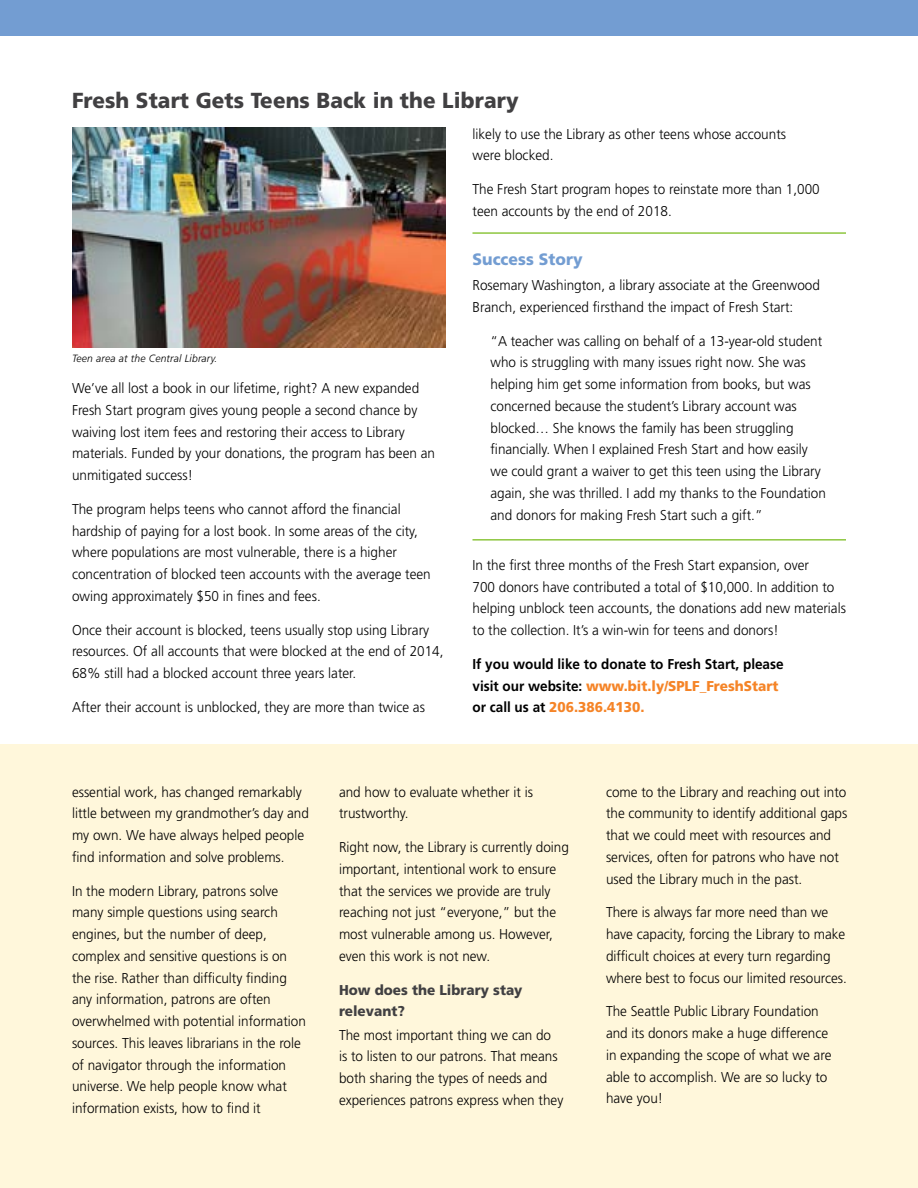
<style>
.page{position:relative;width:918px;height:1188px;background:#fff}
.page>*{position:absolute;margin:0;border:0;box-sizing:border-box;transform-origin:0 0}
.t1{font:900 21.75px "Frutiger LT Std";letter-spacing:.005em;color:#414042;scale:.95 1}
.t2{font:900 16.5px "Frutiger LT Std";letter-spacing:.005em;color:#739dd2;scale:.95 1}
.t3{font:300 14.25px/21.8px "Frutiger LT Std";color:#000;scale:.95 1}
.t4{font:700 14.25px/21.8px "Frutiger LT Std";color:#000;scale:.95 1}
.t5{font:900 14.25px/21.8px "Frutiger LT Std";color:#414042;scale:.95 1}
.t6{font:italic 300 10.5px "Frutiger LT Std";letter-spacing:.02em;color:#000}
.s1{font-weight:900;color:#f58427}
</style>
<div class="page">
<div style="left:0;top:744px;width:918px;height:444px;background:#fff7db"></div>
<div style="left:0;top:0;width:918px;height:36px;background:#739dd2"></div>
<hr style="left:472px;top:232px;width:374px;height:2px;background:#8dc63f">
<hr style="left:472px;top:539px;width:374px;height:2px;background:#8dc63f">
<img style="left:72px;top:128px;width:374px;height:220px">
<h1 class="t1" style="left:72px;top:87px;width:472px">Fresh Start Gets Teens Back in the Library</h1>
<p class="t6" style="left:72px;top:352px;width:147px">Teen area at the Central Library.</p>
<p class="t3" style="left:72px;top:378px;width:384px">We’ve all lost a book in our lifetime, right? A new expanded Fresh Start program gives young people a second chance by waiving lost item fees and restoring their access to Library materials. Funded by your donations, the program has been an unmitigated success!</p>
<p class="t3" style="left:72px;top:498px;width:379px">The program helps teens who cannot afford the financial hardship of paying for a lost book. In some areas of the city, where populations are most vulnerable, there is a higher concentration of blocked teen accounts with the average teen owing approximately $50 in fines and fees.</p>
<p class="t3" style="left:72px;top:619px;width:393px">Once their account is blocked, teens usually stop using Library resources. Of all accounts that were blocked at the end of 2014,<br>68% still had a blocked account three years later.</p>
<p class="t3" style="left:72px;top:696px;width:373px">After their account is unblocked, they are more than twice as</p>
<p class="t3" style="left:472px;top:123px;width:332px">likely to use the Library as other teens whose accounts were blocked.</p>
<p class="t3" style="left:472px;top:178px;width:367px">The Fresh Start program hopes to reinstate more than 1,000 teen accounts by the end of 2018.</p>
<p class="t2" style="left:472px;top:250px;width:118px">Success Story</p>
<p class="t3" style="left:472px;top:274px;width:367px">Rosemary Washington, a library associate at the Greenwood<br>Branch, experienced firsthand the impact of Fresh Start:</p>
<p class="t3" style="left:491px;top:330px;width:355px">“A teacher was calling on behalf of a 13-year-old student who is struggling with many issues right now. She was helping him get some information from books, but was concerned because the student’s Library account was blocked… She knows the family has been struggling financially. When I explained Fresh Start and how easily we could grant a waiver to get this teen using the Library again, she was thrilled. I add my thanks to the Foundation and donors for making Fresh Start such a gift.”</p>
<p class="t3" style="left:472px;top:554px;width:395px">In the first three months of the Fresh Start expansion, over<br>700 donors have contributed a total of $10,000. In addition to helping unblock teen accounts, the donations add new materials to the collection. It’s a win-win for teens and donors!</p>
<p class="t4" style="left:472px;top:653px;width:329px">If you would like to donate to Fresh Start, please visit our website: <span class="s1">www.bit.ly/SPLF_FreshStart </span>or call us at <span class="s1">206.386.4130.</span></p>
<p class="t3" style="left:72px;top:781px;width:251px">essential work, has changed remarkably little between my grandmother’s day and my own. We have always helped people find information and solve problems.</p>
<p class="t3" style="left:72px;top:880px;width:248px">In the modern Library, patrons solve many simple questions using search engines, but the number of deep, complex and sensitive questions is on the rise. Rather than difficulty finding any information, patrons are often overwhelmed with potential information sources. This leaves librarians in the role of navigator through the information universe. We help people know what information exists, how to find it</p>
<p class="t3" style="left:339px;top:781px;width:206px">and how to evaluate whether it is trustworthy.</p>
<p class="t3" style="left:339px;top:837px;width:244px">Right now, the Library is currently doing important, intentional work to ensure that the services we provide are truly reaching not just “everyone,” but the most vulnerable among us. However, even this work is not new.</p>
<p class="t5" style="left:339px;top:979px;width:195px">How does the Library stay relevant?</p>
<p class="t3" style="left:339px;top:1024px;width:238px">The most important thing we can do<br>is to listen to our patrons. That means both sharing the types of needs and experiences patrons express when they</p>
<p class="t3" style="left:606px;top:781px;width:256px">come to the Library and reaching out into the community to identify additional gaps that we could meet with resources and services, often for patrons who have not used the Library much in the past.</p>
<p class="t3" style="left:606px;top:902px;width:255px">There is always far more need than we have capacity, forcing the Library to make difficult choices at every turn regarding where best to focus our limited resources.</p>
<p class="t3" style="left:606px;top:1001px;width:239px">The Seattle Public Library Foundation and its donors make a huge difference in expanding the scope of what we are able to accomplish. We are so lucky to have you!</p>
</div>
